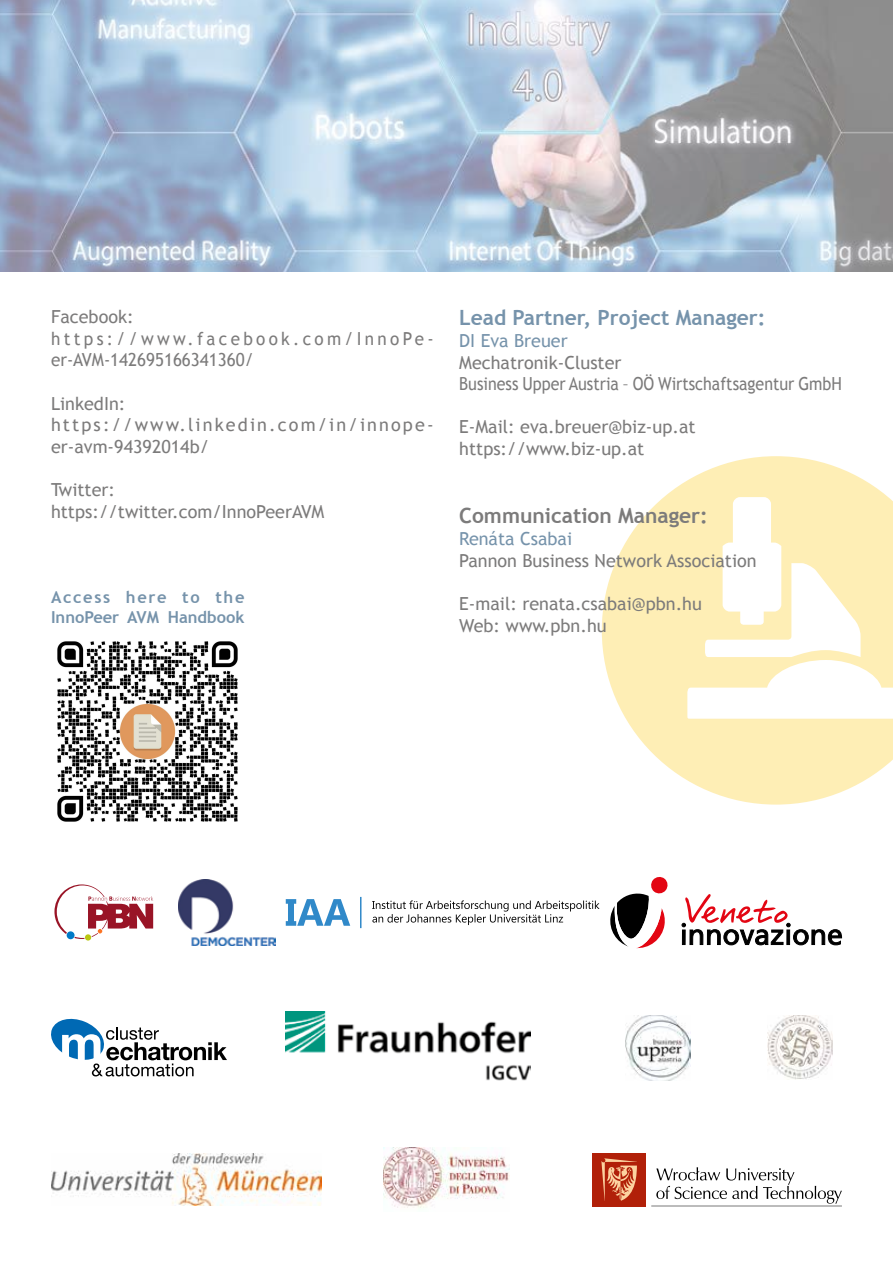
<style>
.page{position:relative;width:893px;height:1263px;background:#fff}
.page>*{position:absolute;margin:0;border:0;box-sizing:border-box;transform-origin:0 0}
.t1{font:700 21px "Trebuchet MS";color:#7693ab}
.t2{font:700 21px "Trebuchet MS";color:#7c7b7b}
.t3{font:18px/21.6px "Trebuchet MS";color:#7c7b7b}
.t4{font:18px/21.6px "Trebuchet MS";letter-spacing:.115em;color:#7c7b7b}
.t5{font:18px "Trebuchet MS";color:#7693ab}
.t6{font:700 16.5px/19.8px "Trebuchet MS";color:#7693ab}
</style>
<div class="page">
<img style="left:0;top:0;width:893px;height:272px">
<svg style="left:601px;top:456px;width:292px;height:349px"></svg>
<div style="left:733px;top:497px;width:38px;height:59px;background:#fff;border-radius:7px"></div>
<svg style="left:687px;top:543px;width:206px;height:176px"></svg>
<svg style="left:54px;top:884px;width:99px;height:56px"></svg>
<svg style="left:372px;top:900px;width:228px;height:25px"></svg>
<svg style="left:286px;top:899px;width:64px;height:27px"></svg>
<hr style="left:360px;top:897px;width:1px;height:31px;background:#3089c9">
<svg style="left:51px;top:1018px;width:176px;height:58px"></svg>
<svg style="left:610px;top:877px;width:58px;height:72px"></svg>
<svg style="left:682px;top:894px;width:160px;height:52px"></svg>
<div style="left:593px;top:1153px;width:53px;height:53px;background:#b12009"></div>
<svg style="left:601px;top:1158px;width:36px;height:43px"></svg>
<svg style="left:651px;top:1167px;width:191px;height:40px"></svg>
<img style="left:179px;top:879px;width:96px;height:67px">
<img style="left:286px;top:1012px;width:245px;height:69px">
<img style="left:384px;top:1147px;width:125px;height:61px">
<img style="left:767px;top:1015px;width:65px;height:64px">
<img style="left:626px;top:1015px;width:65px;height:65px">
<img style="left:51px;top:1154px;width:270px;height:51px">
<img style="left:57px;top:641px;width:181px;height:181px">
<p class="t3" style="left:51px;top:306px;width:384px">Facebook: https://www.facebook.com/InnoPe&shy;er-AVM-142695166341360/</p>
<p class="t4" style="left:51px;top:392px;width:384px">LinkedIn: https://www.linkedin.com/in/innope&shy;er-avm-94392014b/</p>
<p class="t3" style="left:51px;top:479px;width:275px">Twitter: https://twitter.com/InnoPeerAVM</p>
<p class="t6" style="left:51px;top:587px;width:195px">Access here to the<br>InnoPeer AVM Handbook</p>
<p class="t1" style="left:459px;top:305px;width:308px">Lead Partner, Project Manager:</p>
<p class="t5" style="left:459px;top:329px;width:110px">DI Eva Breuer</p>
<p class="t3" style="left:459px;top:351px;width:384px">Mechatronik-Cluster<br>Business Upper Austria – OÖ Wirtschaftsagentur GmbH</p>
<p class="t3" style="left:459px;top:416px;width:238px">E-Mail: eva.breuer@biz-up.at https://www.biz-up.at</p>
<p class="t2" style="left:459px;top:503px;width:250px">Communication Manager:</p>
<p class="t5" style="left:459px;top:527px;width:114px">Renáta Csabai</p>
<p class="t3" style="left:459px;top:549px;width:299px">Pannon Business Network Association</p>
<p class="t3" style="left:459px;top:593px;width:244px">E-mail: renata.csabai@pbn.hu<br>Web: www.pbn.hu</p>
</div>
